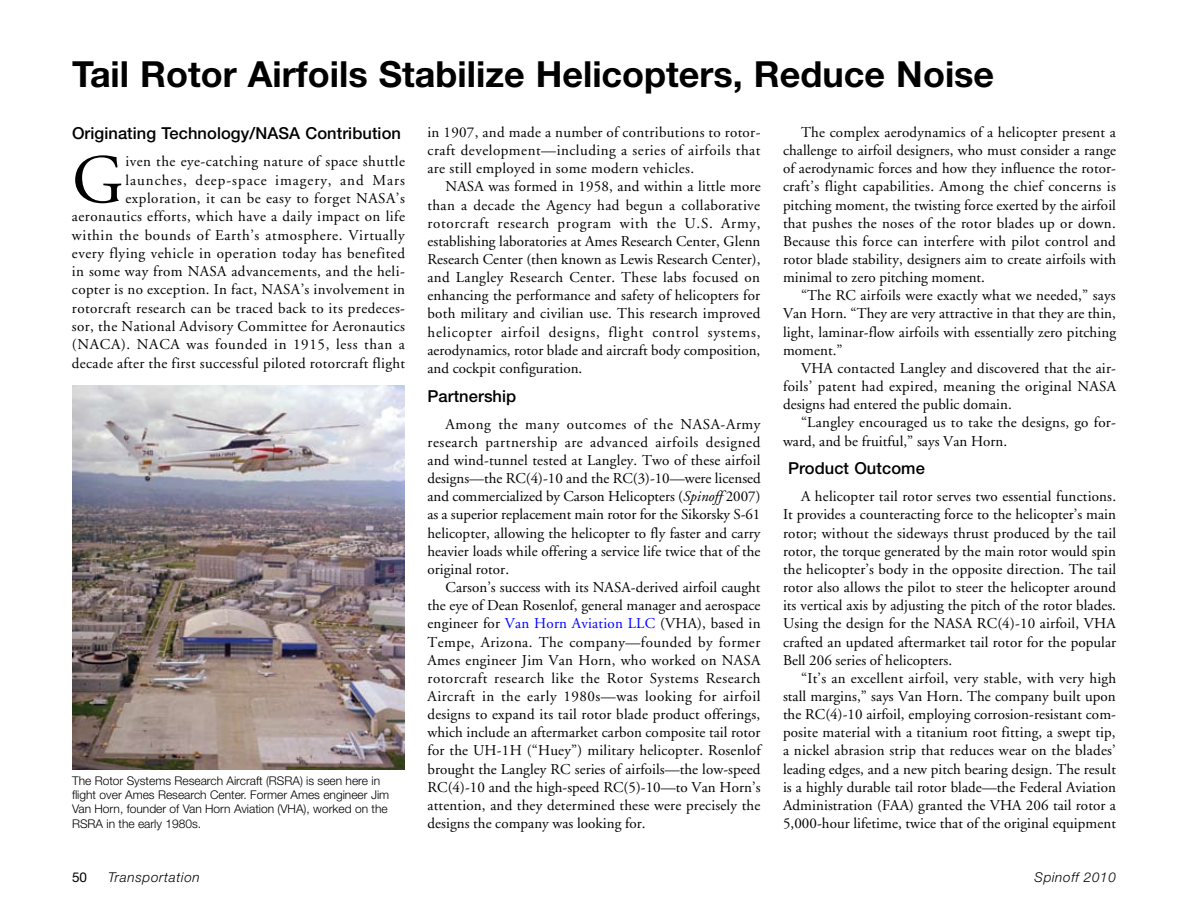
<style>
.page{position:relative;width:1188px;height:918px;background:#fff}
.page>*{position:absolute;margin:0;border:0;box-sizing:border-box;transform-origin:0 0}
.Drop_Cap{font:69.3px "Adobe Garamond";color:#000}
.t1{font:700 36px "Helvetica Neue";color:#000}
.Subhead{font:500 16.5px "Helvetica Neue";letter-spacing:.005em;color:#000}
.Drop_Cap-2{font:15px/18.1px "Adobe Garamond";letter-spacing:.025em;color:#000;text-align:justify}
.t2{font:italic 300 13.5px "Helvetica Neue";letter-spacing:.05em;color:#000}
.t3{font:13.5px "Helvetica Neue";color:#000}
.t4{font:300 12px/14.4px "Helvetica Neue";color:#000}
.s1{font-style:italic}
.s2{color:#00f}
</style>
<div class="page">
<img style="left:72px;top:386px;width:333px;height:383px">
<p class="t1" style="left:72px;top:52px;width:924px">Tail Rotor Airfoils Stabilize Helicopters, Reduce Noise</p>
<p class="Subhead" style="left:72px;top:123px;width:331px">Originating Technology/NASA Contribution</p>
<p class="Drop_Cap" style="left:72px;top:143px;width:53px">G</p>
<p class="Drop_Cap-2" style="left:427px;top:123px;width:335px">in 1907, and made a number of contributions to rotor&shy;craft development—including a series of airfoils that are still employed in some modern vehicles.</p>
<p class="Drop_Cap-2" style="left:427px;top:178px;width:335px;text-indent:18px">NASA was formed in 1958, and within a little more than a decade the Agency had begun a collaborative rotorcraft research program with the U.S. Army, establishing laboratories at Ames Research Center, Glenn Research Center (then known as Lewis Research Center), and Langley Research Center. These labs focused on enhancing the performance and safety of helicopters for both military and civilian use. This research improved helicopter airfoil designs, flight control systems, aerodynamics, rotor blade and aircraft body composition, and cockpit configuration.</p>
<p class="Subhead" style="left:428px;top:386px;width:90px">Partnership</p>
<p class="Drop_Cap-2" style="left:428px;top:415px;width:335px;text-indent:18px">Among the many outcomes of the NASA-Army research partnership are advanced airfoils designed and wind-tunnel tested at Langley. Two of these airfoil designs—the RC(4)-10 and the RC(3)-10—were licensed and commercialized by Carson Helicopters (<span class="s1">Spinoff</span> 2007) as a superior replacement main rotor for the Sikorsky S-61 helicopter, allowing the helicopter to fly faster and carry heavier loads while offering a service life twice that of the original rotor.</p>
<p class="Drop_Cap-2" style="left:428px;top:579px;width:335px;text-indent:18px">Carson’s success with its NASA-derived airfoil caught the eye of Dean Rosenlof, general manager and aerospace engineer for <span class="s2">Van Horn Aviation LLC</span> (VHA), based in Tempe, Arizona. The company—founded by former Ames engineer Jim Van Horn, who worked on NASA rotorcraft research like the Rotor Systems Research Aircraft in the early 1980s—was looking for airfoil designs to expand its tail rotor blade product offerings, which include an aftermarket carbon composite tail rotor for the UH-1H (“Huey”) military helicopter. Rosenlof brought the Langley RC series of airfoils—the low-speed RC(4)-10 and the high-speed RC(5)-10—to Van Horn’s attention, and they determined these were precisely the designs the company was looking for.</p>
<p class="Drop_Cap-2" style="left:783px;top:124px;width:335px;text-indent:18px">The complex aerodynamics of a helicopter present a challenge to airfoil designers, who must consider a range of aerodynamic forces and how they influence the rotor&shy;craft’s flight capabilities. Among the chief concerns is pitching moment, the twisting force exerted by the airfoil that pushes the noses of the rotor blades up or down.<br>Because this force can interfere with pilot control and rotor blade stability, designers aim to create airfoils with minimal to zero pitching moment.</p>
<p class="Drop_Cap-2" style="left:783px;top:287px;width:335px;text-indent:18px">“The RC airfoils were exactly what we needed,” says Van Horn. “They are very attractive in that they are thin, light, laminar-flow airfoils with essentially zero pitching moment.”</p>
<p class="Drop_Cap-2" style="left:783px;top:359px;width:335px;text-indent:18px">VHA contacted Langley and discovered that the air&shy;foils’ patent had expired, meaning the original NASA designs had entered the public domain.</p>
<p class="Drop_Cap-2" style="left:783px;top:414px;width:334px;text-indent:18px">“Langley encouraged us to take the designs, go for&shy;ward, and be fruitful,” says Van Horn.</p>
<p class="Subhead" style="left:788px;top:458px;width:138px">Product Outcome</p>
<p class="Drop_Cap-2" style="left:783px;top:488px;width:335px;text-indent:18px">A helicopter tail rotor serves two essential functions.<br>It provides a counteracting force to the helicopter’s main rotor; without the sideways thrust produced by the tail rotor, the torque generated by the main rotor would spin the helicopter’s body in the opposite direction. The tail rotor also allows the pilot to steer the helicopter around its vertical axis by adjusting the pitch of the rotor blades.<br>Using the design for the NASA RC(4)-10 airfoil, VHA crafted an updated aftermarket tail rotor for the popular Bell 206 series of helicopters.</p>
<p class="Drop_Cap-2" style="left:783px;top:669px;width:335px;text-indent:18px">“It’s an excellent airfoil, very stable, with very high stall margins,” says Van Horn. The company built upon the RC(4)-10 airfoil, employing corrosion-resistant com&shy;posite material with a titanium root fitting, a swept tip, a nickel abrasion strip that reduces wear on the blades’ leading edges, and a new pitch bearing design. The result is a highly durable tail rotor blade—the Federal Aviation Administration (FAA) granted the VHA 206 tail rotor a 5,000-hour lifetime, twice that of the original equipment</p>
<p class="Drop_Cap-2" style="left:72px;top:153px;width:335px;text-align:right">iven the eye-catching nature of space shuttle launches, deep-space imagery, and Mars exploration, it can be easy to forget NASA’s aeronautics efforts, which have a daily impact on life within the bounds of Earth’s atmosphere. Virtually every flying vehicle in operation today has benefited in some way from NASA advancements, and the heli&shy;copter is no exception. In fact, NASA’s involvement in rotorcraft research can be traced back to its predeces&shy;sor, the National Advisory Committee for Aeronautics (NACA). NACA was founded in 1915, less than a decade after the first successful piloted rotorcraft flight</p>
<p class="t4" style="left:72px;top:773px;width:319px">The Rotor Systems Research Aircraft (RSRA) is seen here in flight over Ames Research Center. Former Ames engineer Jim Van Horn, founder of Van Horn Aviation (VHA), worked on the RSRA in the early 1980s.</p>
<p class="t3" style="left:72px;top:869px;width:17px">50</p>
<p class="t2" style="left:108px;top:869px;width:93px">Transportation</p>
<p class="t2" style="left:1034px;top:869px;width:83px">Spinoff 2010</p>
</div>
